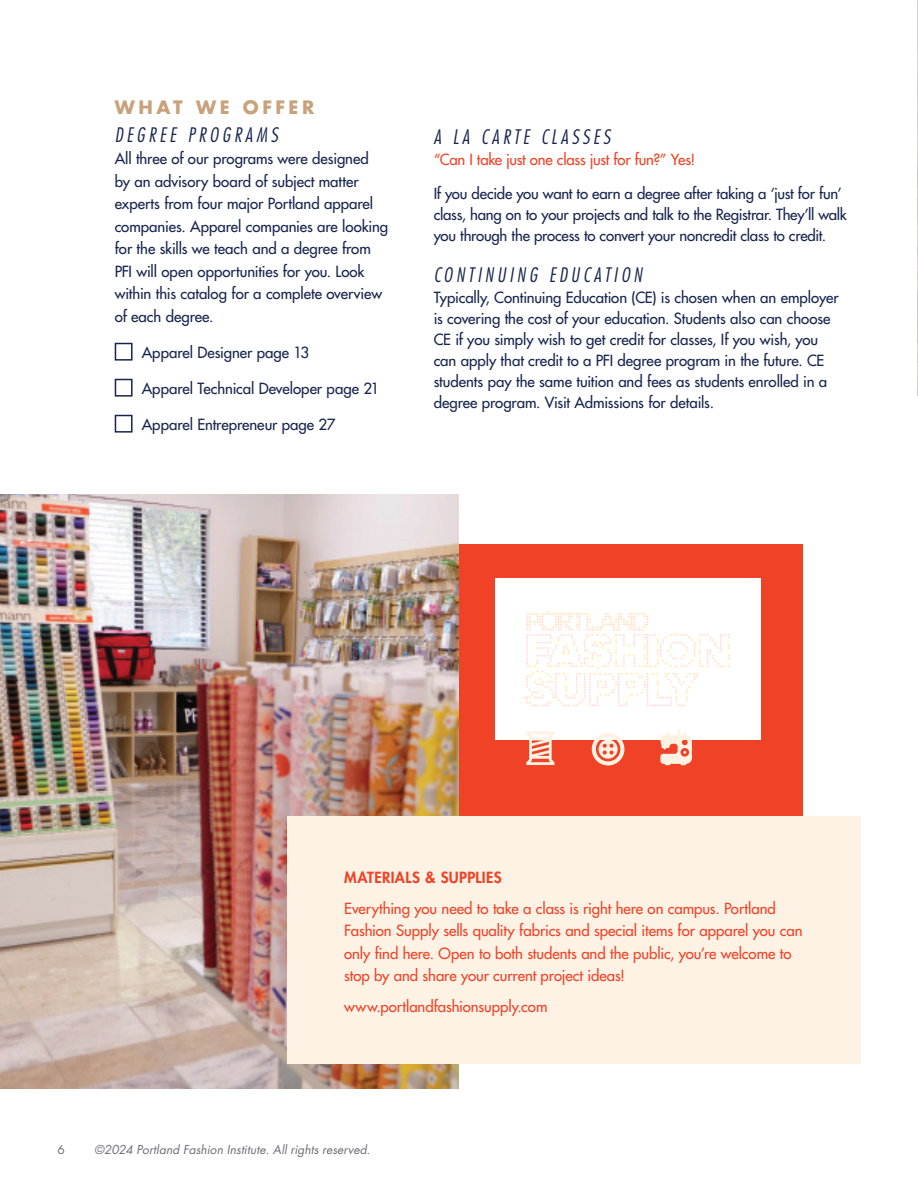
<style>
.page{position:relative;width:918px;height:1188px;background:#fff}
.page>*{position:absolute;margin:0;border:0;box-sizing:border-box;transform-origin:0 0}
.Subhead{font:italic 300 condensed 19.5px "Futura Std";letter-spacing:.19em;color:#17244e}
.Headlines{font:700 18px "Futura Std";letter-spacing:.2em;color:#c9a27b}
.Body{font:500 15px/22.5px "Futura Std";letter-spacing:-.005em;color:#17244e}
.Body-2{font:500 15px/22.5px "Futura Std";letter-spacing:-.005em;color:#ef4226}
.Body_bullets{font:500 15px "Futura Std";color:#17244e}
.Body-3{font:800 15px "Futura Std";letter-spacing:.025em;color:#ef4226}
.t1{font:italic 12px "Futura Std";letter-spacing:.005em;color:#6c6d70}
.t2{font:12px "Futura Std";color:#6c6d70}
</style>
<div class="page">
<div style="left:287px;top:544px;width:516px;height:495px;background:#ef4226"></div>
<img style="left:0;top:495px;width:459px;height:594px">
<div style="left:115px;top:343px;width:18px;height:18px;border:2px solid #17244e"></div>
<div style="left:115px;top:379px;width:18px;height:18px;border:2px solid #17244e"></div>
<div style="left:115px;top:415px;width:18px;height:18px;border:2px solid #17244e"></div>
<div style="left:287px;top:817px;width:573px;height:247px;background:#fef2e5"></div>
<img style="left:917px;top:0;width:1px;height:396px">
<img style="left:495px;top:579px;width:265px;height:161px">
<svg style="left:526px;top:731px;width:28px;height:34px"></svg>
<svg style="left:592px;top:733px;width:32px;height:32px"></svg>
<svg style="left:660px;top:729px;width:32px;height:36px"></svg>
<p class="Headlines" style="left:115px;top:95px;width:201px">WHAT WE OFFER</p>
<p class="Subhead" style="left:115px;top:123px;width:165px">DEGREE PROGRAMS</p>
<p class="Body" style="left:115px;top:147px;width:275px">All three of our programs were designed<br>by an advisory board of subject matter experts from four major Portland apparel companies. Apparel companies are looking for the skills we teach and a degree from PFI will open opportunities for you. Look within this catalog for a complete overview of each degree.</p>
<p class="Body_bullets" style="left:142px;top:343px;width:169px">Apparel Designer page 13</p>
<p class="Body_bullets" style="left:142px;top:379px;width:239px">Apparel Technical Developer page 21</p>
<p class="Body_bullets" style="left:142px;top:415px;width:195px">Apparel Entrepreneur page 27</p>
<p class="Subhead" style="left:434px;top:125px;width:178px">A LA CARTE CLASSES</p>
<p class="Body-2" style="left:434px;top:148px;width:263px">“Can I take just one class just for fun?” Yes!</p>
<p class="Body" style="left:434px;top:183px;width:415px;line-height:21px">If you decide you want to earn a degree after taking a ‘just for fun’ class, hang on to your projects and talk to the Registrar. They’ll walk you through the process to convert your noncredit class to credit.</p>
<p class="Subhead" style="left:434px;top:264px;width:210px">CONTINUING EDUCATION</p>
<p class="Body" style="left:434px;top:287px;width:407px;line-height:21px">Typically, Continuing Education (CE) is chosen when an employer is covering the cost of your education. Students also can choose CE if you simply wish to get credit for classes, If you wish, you can apply that credit to a PFI degree program in the future. CE students pay the same tuition and fees as students enrolled in a degree program. Visit Admissions for details.</p>
<p class="Body-3" style="left:344px;top:868px;width:159px">MATERIALS &amp; SUPPLIES</p>
<p class="Body-2" style="left:344px;top:897px;width:460px">Everything you need to take a class is right here on campus. Portland Fashion Supply sells quality fabrics and special items for apparel you can only find here. Open to both students and the public, you’re welcome to stop by and share your current project ideas!</p>
<p class="Body-2" style="left:344px;top:996px;width:205px">www.portlandfashionsupply.com</p>
<p class="t2" style="left:57px;top:1142px;width:9px">6</p>
<p class="t1" style="left:94px;top:1142px;width:277px">©2024 Portland Fashion Institute. All rights reserved.</p>
</div>
